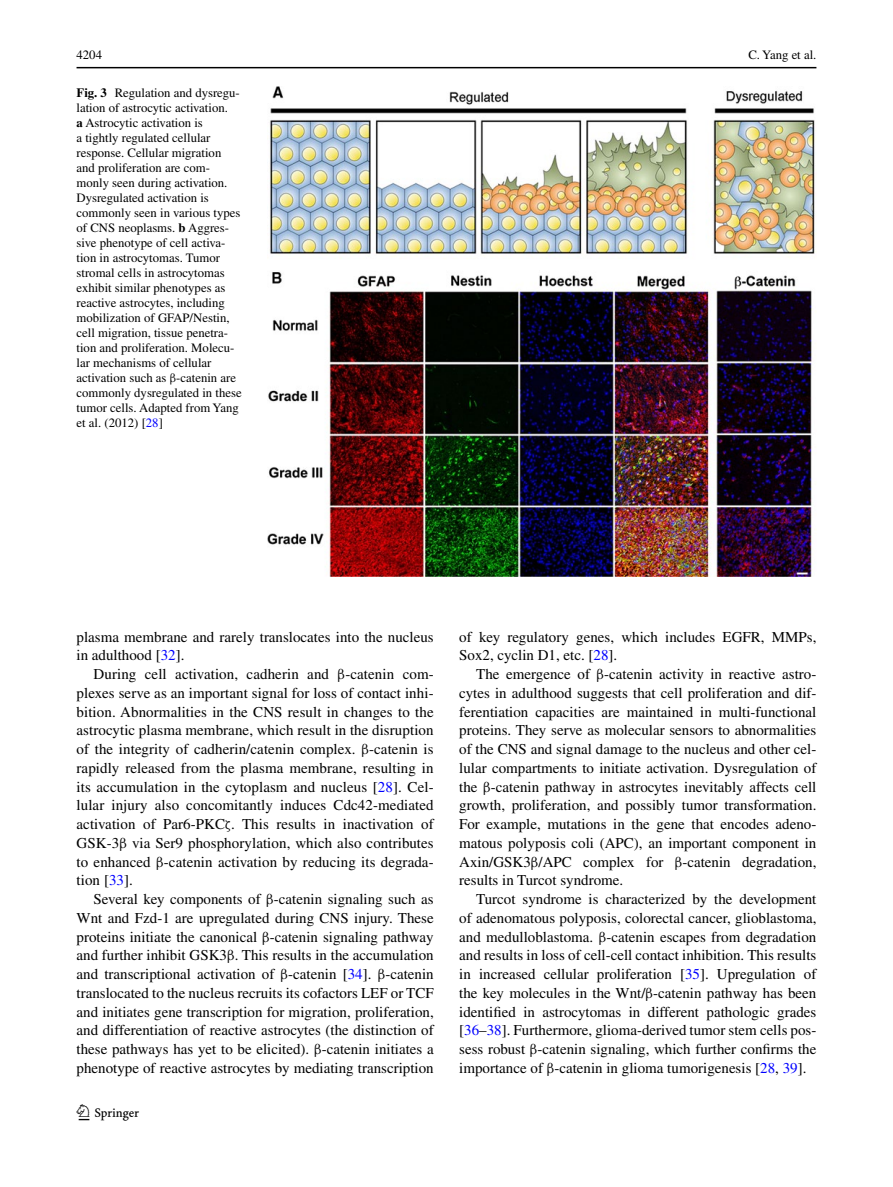
<style>
.page{position:relative;width:893px;height:1187px;background:#fff}
.page>*{position:absolute;margin:0;border:0;box-sizing:border-box;transform-origin:0 0}
.t1{font:22.5px "Springnew";color:#000}
.t2{font:15px/18.8px "Times";color:#000;text-align:justify}
.t3{font:12.75px/15px "Times";color:#000}
.s1{font-weight:700}
.s2{font-family:"MTGU"}
.s3{color:#00f}
</style>
<div class="page">
<hr style="left:77px;top:67px;width:739px;height:1px;background:#000">
<img style="left:268px;top:87px;width:548px;height:490px">
<p class="t3" style="left:77px;top:48px;width:27px">4204</p>
<p class="t3" style="left:748px;top:48px;width:70px">C. Yang et al.</p>
<p class="t3" style="left:77px;top:85px;width:167px"><span class="s1">Fig. 3</span> Regulation and dysregu&shy;lation of astrocytic activation.<br><span class="s1">a</span> Astrocytic activation is<br>a tightly regulated cellular response. Cellular migration and proliferation are com&shy;monly seen during activation.<br>Dysregulated activation is commonly seen in various types of CNS neoplasms. <span class="s1">b</span> Aggres&shy;sive phenotype of cell activa&shy;tion in astrocytomas. Tumor stromal cells in astrocytomas exhibit similar phenotypes as reactive astrocytes, including mobilization of GFAP/Nestin, cell migration, tissue penetra&shy;tion and proliferation. Molecu&shy;lar mechanisms of cellular activation such as <span class="s2">β</span>-catenin are commonly dysregulated in these tumor cells. Adapted from Yang et al. (2012) [<span class="s3">28</span>]</p>
<p class="t2" style="left:77px;top:627px;width:359px">plasma membrane and rarely translocates into the nucleus in adulthood [<span class="s3">32</span>].</p>
<p class="t2" style="left:77px;top:664px;width:359px;text-indent:17px">During cell activation, cadherin and <span class="s2">β</span>-catenin com&shy;plexes serve as an important signal for loss of contact inhi&shy;bition. Abnormalities in the CNS result in changes to the astrocytic plasma membrane, which result in the disruption of the integrity of cadherin/catenin complex. <span class="s2">β</span>-catenin is rapidly released from the plasma membrane, resulting in its accumulation in the cytoplasm and nucleus [<span class="s3">28</span>]. Cel&shy;lular injury also concomitantly induces Cdc42-mediated activation of Par6-PKC<span class="s2">ζ</span>. This results in inactivation of GSK-3<span class="s2">β</span> via Ser9 phosphorylation, which also contributes to enhanced <span class="s2">β</span>-catenin activation by reducing its degrada&shy;tion [<span class="s3">33</span>].</p>
<p class="t2" style="left:77px;top:889px;width:359px;text-indent:17px">Several key components of <span class="s2">β</span>-catenin signaling such as Wnt and Fzd-1 are upregulated during CNS injury. These proteins initiate the canonical <span class="s2">β</span>-catenin signaling pathway and further inhibit GSK3<span class="s2">β</span>. This results in the accumulation and transcriptional activation of <span class="s2">β</span>-catenin [<span class="s3">34</span>]. <span class="s2">β</span>-catenin translocated to the nucleus recruits its cofactors LEF or TCF and initiates gene transcription for migration, proliferation, and differentiation of reactive astrocytes (the distinction of these pathways has yet to be elicited). <span class="s2">β</span>-catenin initiates a phenotype of reactive astrocytes by mediating transcription</p>
<h1 class="t1" style="left:79px;top:1104px;width:62px">1 3</h1>
<p class="t2" style="left:459px;top:627px;width:359px">of key regulatory genes, which includes EGFR, MMPs,<br>Sox2, cyclin D1, etc. [<span class="s3">28</span>].</p>
<p class="t2" style="left:459px;top:664px;width:359px;text-indent:17px">The emergence of <span class="s2">β</span>-catenin activity in reactive astro&shy;cytes in adulthood suggests that cell proliferation and dif&shy;ferentiation capacities are maintained in multi-functional proteins. They serve as molecular sensors to abnormalities of the CNS and signal damage to the nucleus and other cel&shy;lular compartments to initiate activation. Dysregulation of the <span class="s2">β</span>-catenin pathway in astrocytes inevitably affects cell growth, proliferation, and possibly tumor transformation.<br>For example, mutations in the gene that encodes adeno&shy;matous polyposis coli (APC), an important component in Axin/GSK3<span class="s2">β</span>/APC complex for <span class="s2">β</span>-catenin degradation, results in Turcot syndrome.</p>
<p class="t2" style="left:459px;top:889px;width:359px;text-indent:17px">Turcot syndrome is characterized by the development of adenomatous polyposis, colorectal cancer, glioblastoma, and medulloblastoma. <span class="s2">β</span>-catenin escapes from degradation and results in loss of cell-cell contact inhibition. This results in increased cellular proliferation [<span class="s3">35</span>]. Upregulation of the key molecules in the Wnt/<span class="s2">β</span>-catenin pathway has been identified in astrocytomas in different pathologic grades [<span class="s3">36</span>–<span class="s3">38</span>]. Furthermore, glioma-derived tumor stem cells pos&shy;sess robust <span class="s2">β</span>-catenin signaling, which further confirms the importance of <span class="s2">β</span>-catenin in glioma tumorigenesis [<span class="s3">28</span>, <span class="s3">39</span>].</p>
</div>
